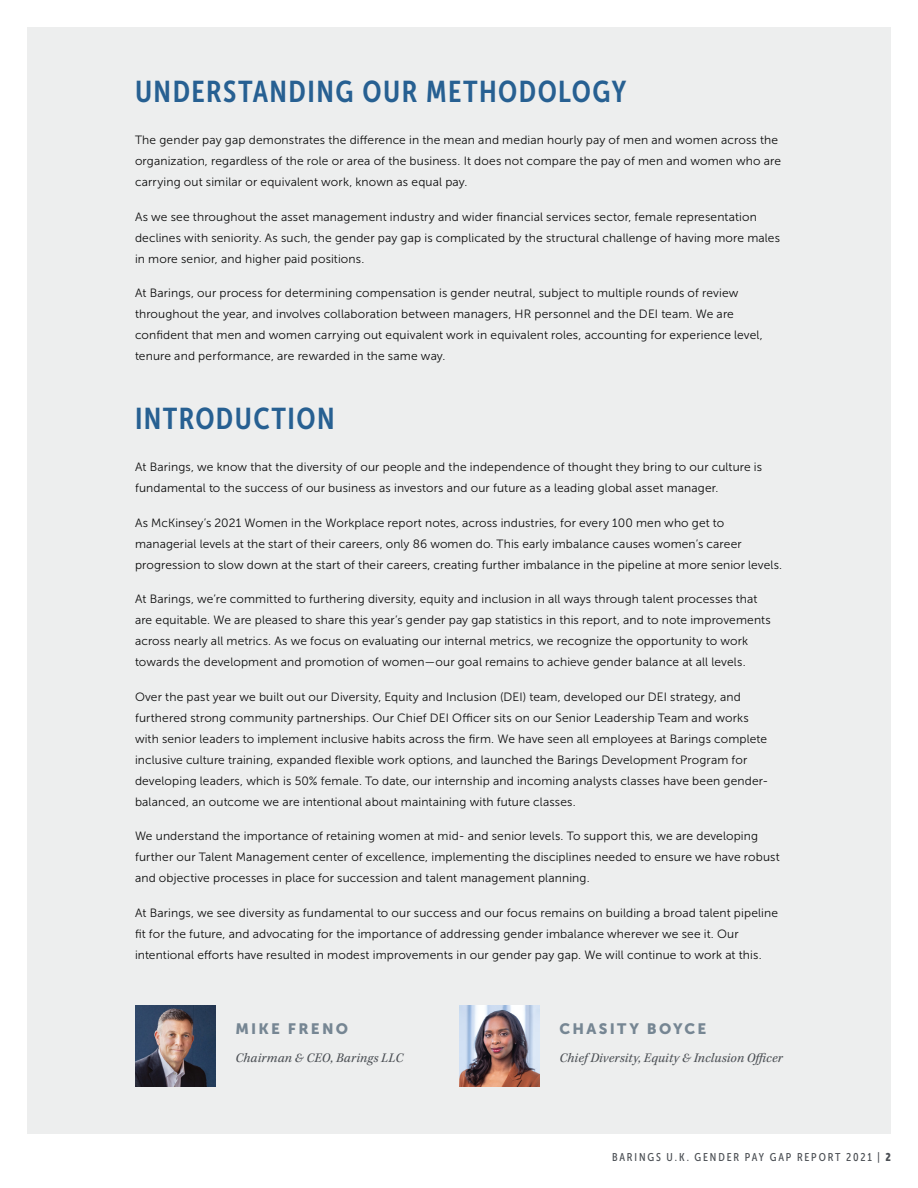
<style>
.page{position:relative;width:918px;height:1188px;background:#fff}
.page>*{position:absolute;margin:0;border:0;box-sizing:border-box;transform-origin:0 0}
.t1{font:30px "Museo Sans Cond 700";letter-spacing:.05em;color:#276092}
.t2{font:15px "Museo Sans 900";letter-spacing:.15em;color:#768693}
.t3{font:italic 13.5px "Kepler Std";letter-spacing:.01em;color:#4b4f54}
.t4{font:12px/21px "Museo Sans 300";letter-spacing:.01em;color:#0d0d0d}
.t5{font:11.25px "Museo Sans Cond 500";letter-spacing:.165em;color:#4b4f54}
.s1{font-family:"Museo Sans Cond 900"}
</style>
<div class="page">
<div style="left:27px;top:27px;width:864px;height:1107px;background:#edeeee"></div>
<img style="left:135px;top:1006px;width:80px;height:80px">
<img style="left:459px;top:1006px;width:80px;height:80px">
<p class="t1" style="left:135px;top:75px;width:493px">UNDERSTANDING OUR METHODOLOGY</p>
<p class="t4" style="left:135px;top:130px;width:648px">The gender pay gap demonstrates the difference in the mean and median hourly pay of men and women across the organization, regardless of the role or area of the business. It does not compare the pay of men and women who are carrying out similar or equivalent work, known as equal pay.</p>
<p class="t4" style="left:135px;top:206px;width:647px">As we see throughout the asset management industry and wider financial services sector, female representation declines with seniority. As such, the gender pay gap is complicated by the structural challenge of having more males in more senior, and higher paid positions.</p>
<p class="t4" style="left:135px;top:283px;width:629px">At Barings, our process for determining compensation is gender neutral, subject to multiple rounds of review throughout the year, and involves collaboration between managers, HR personnel and the DEI team. We are confident that men and women carrying out equivalent work in equivalent roles, accounting for experience level, tenure and performance, are rewarded in the same way.</p>
<p class="t1" style="left:135px;top:402px;width:201px">INTRODUCTION</p>
<p class="t4" style="left:135px;top:457px;width:629px">At Barings, we know that the diversity of our people and the independence of thought they bring to our culture is fundamental to the success of our business as investors and our future as a leading global asset manager.</p>
<p class="t4" style="left:135px;top:512px;width:649px">As McKinsey’s 2021 Women in the Workplace report notes, across industries, for every 100 men who get to managerial levels at the start of their careers, only 86 women do. This early imbalance causes women’s career progression to slow down at the start of their careers, creating further imbalance in the pipeline at more senior levels.</p>
<p class="t4" style="left:135px;top:589px;width:637px">At Barings, we’re committed to furthering diversity, equity and inclusion in all ways through talent processes that are equitable. We are pleased to share this year’s gender pay gap statistics in this report, and to note improvements across nearly all metrics. As we focus on evaluating our internal metrics, we recognize the opportunity to work towards the development and promotion of women—our goal remains to achieve gender balance at all levels.</p>
<p class="t4" style="left:135px;top:686px;width:635px">Over the past year we built out our Diversity, Equity and Inclusion (DEI) team, developed our DEI strategy, and furthered strong community partnerships. Our Chief DEI Officer sits on our Senior Leadership Team and works with senior leaders to implement inclusive habits across the firm. We have seen all employees at Barings complete inclusive culture training, expanded flexible work options, and launched the Barings Development Program for developing leaders, which is 50% female. To date, our internship and incoming analysts classes have been gender&shy;balanced, an outcome we are intentional about maintaining with future classes.</p>
<p class="t4" style="left:135px;top:826px;width:646px">We understand the importance of retaining women at mid- and senior levels. To support this, we are developing further our Talent Management center of excellence, implementing the disciplines needed to ensure we have robust and objective processes in place for succession and talent management planning.</p>
<p class="t4" style="left:135px;top:902px;width:645px">At Barings, we see diversity as fundamental to our success and our focus remains on building a broad talent pipeline fit for the future, and advocating for the importance of addressing gender imbalance wherever we see it. Our intentional efforts have resulted in modest improvements in our gender pay gap. We will continue to work at this.</p>
<p class="t2" style="left:235px;top:1020px;width:114px">MIKE FRENO</p>
<p class="t3" style="left:235px;top:1051px;width:169px">Chairman &amp; CEO, Barings LLC</p>
<p class="t2" style="left:559px;top:1020px;width:148px">CHASITY BOYCE</p>
<p class="t3" style="left:559px;top:1051px;width:225px">Chief Diversity, Equity &amp; Inclusion Officer</p>
<p class="t5" style="left:612px;top:1151px;width:280px">BARINGS U.K. GENDER PAY GAP REPORT 2021 | <span class="s1">2</span></p>
</div>
